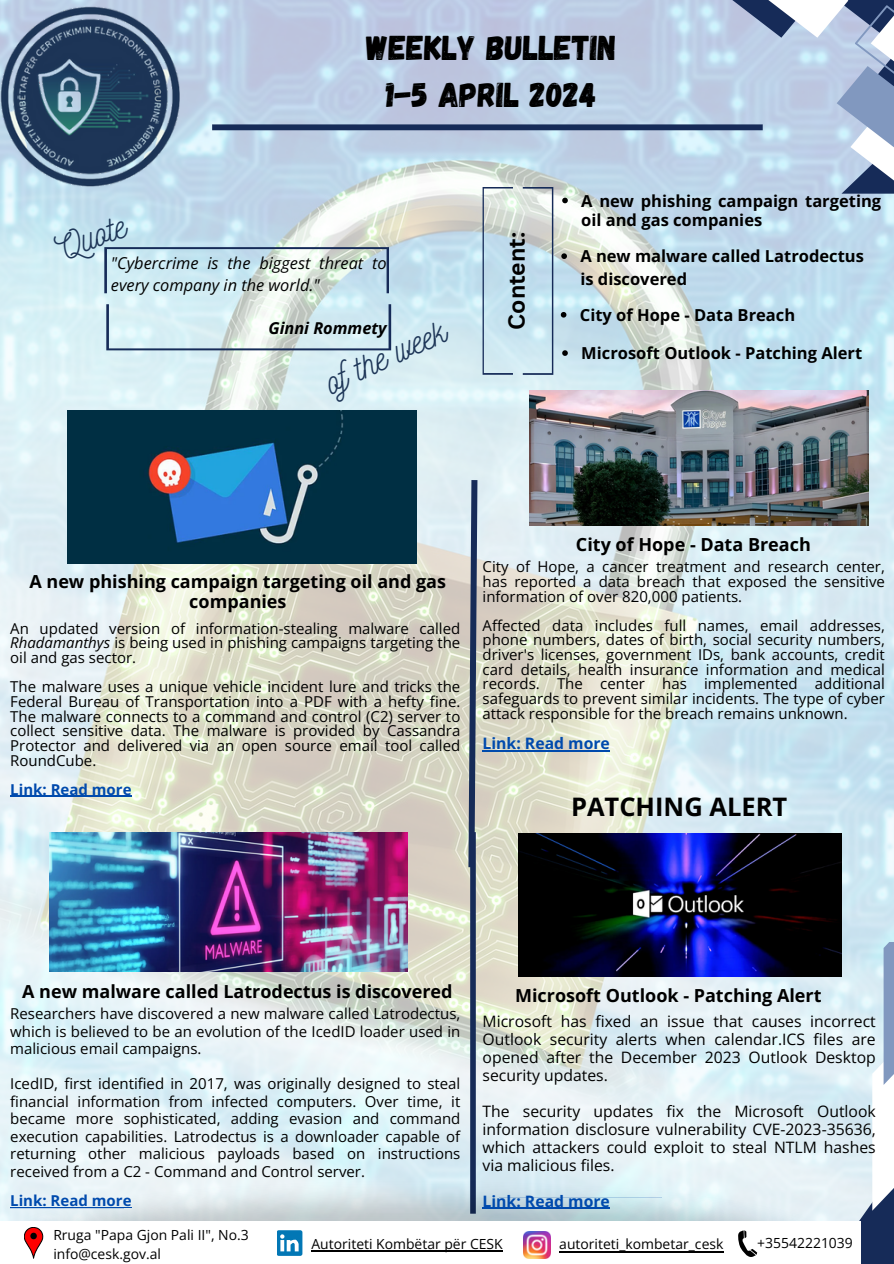
<style>
.page{position:relative;width:894px;height:1264px;background:#fff}
.page>*{position:absolute;margin:0;border:0;box-sizing:border-box;transform-origin:0 0}
.t1{font:35.4px "Nickainley";color:#1d3557}
.t2{font:34.35px/47.2px "Gagalin";color:#000;text-align:center}
.t3{font:700 25.5px "Open Sans";color:#000}
.t4{font:700 22.8px "Canva Sans";color:#000}
.t5{font:700 18px/19.2px "Open Sans";color:#000;text-align:center}
.t6{font:700 16.5px/22.5px "Open Sans";color:#000}
.t7{font:italic 16.35px/21.3px "Open Sans";color:#000}
.t8{font:italic 700 16.35px "Open Sans";color:#000}
.t9{font:15.75px/18px "Open Sans";color:#000;text-align:justify}
.t10{font:700 15.75px "Open Sans";color:#004aad}
.t11{font:15px/14.7px "Open Sans";color:#000;text-align:justify}
.t12{font:700 15px "Open Sans";color:#004aad}
.t13{font:13.95px/19.2px "Open Sans";color:#000}
.s1{font-style:italic}
</style>
<div class="page">
<img style="left:0;top:0;width:893px;height:1137px">
<div style="left:470px;top:832px;width:5px;height:381px;background:#162b58"></div>
<img style="left:0;top:7px;width:179px;height:180px">
<svg style="left:600px;top:1026px;width:110px;height:111px;background:#e2f0f5"></svg>
<svg style="left:710px;top:941px;width:183px;height:196px;background:#daebf3"></svg>
<svg style="left:104px;top:247px;width:285px;height:46px;background:#c6dde3"></svg>
<svg style="left:106px;top:304px;width:285px;height:46px;background:#cee2e7"></svg>
<svg style="left:468px;top:480px;width:9px;height:387px;background:#55647e"></svg>
<img style="left:0;top:1137px;width:873px;height:84px">
<svg style="left:24px;top:1227px;width:19px;height:32px"></svg>
<img style="left:523px;top:1231px;width:27px;height:26px">
<hr style="left:311px;top:1250px;width:191px;height:1px;background:#000">
<svg style="left:277px;top:1230px;width:25px;height:25px"></svg>
<div style="left:212px;top:125px;width:550px;height:5px;background:#162b58"></div>
<svg style="left:559px;top:1138px;width:334px;height:125px"></svg>
<hr style="left:559px;top:1251px;width:164px;height:1px;background:#000">
<svg style="left:482px;top:187px;width:31px;height:188px;background:#c0d7e1"></svg>
<svg style="left:522px;top:187px;width:31px;height:188px;background:#c3d7e0"></svg>
<svg style="left:714px;top:0;width:179px;height:194px;background:#afc1d9"></svg>
<img style="left:529px;top:390px;width:339px;height:135px">
<img style="left:67px;top:410px;width:349px;height:153px">
<hr style="left:10px;top:795px;width:122px;height:2px;background:#004aad">
<hr style="left:482px;top:750px;width:128px;height:1px;background:#004aad">
<svg style="left:561px;top:253px;width:5px;height:6px"></svg>
<svg style="left:562px;top:198px;width:5px;height:5px"></svg>
<svg style="left:560px;top:312px;width:6px;height:5px"></svg>
<hr style="left:482px;top:1207px;width:127px;height:1px;background:#004aad">
<img style="left:50px;top:832px;width:357px;height:139px">
<hr style="left:10px;top:1207px;width:121px;height:1px;background:#004aad">
<img style="left:518px;top:833px;width:323px;height:143px">
<svg style="left:562px;top:350px;width:5px;height:6px"></svg>
<h2 class="t2" style="left:366px;top:22px;width:251px">WEEKLY BULLETIN<br>1-5 APRIL 2024</h2>
<h1 class="t1" style="left:49px;top:227px;width:73px;rotate:-20deg">Quote</h1>
<p class="t7" style="left:111px;top:252px;width:277px">"Cybercrime is the biggest threat to every company in the world."</p>
<p class="t8" style="left:268px;top:316px;width:120px">Ginni Rommety</p>
<h1 class="t1" style="left:317px;top:362px;width:131px;rotate:-25deg">of the week</h1>
<h3 class="t4" style="left:500px;top:330px;width:99px;rotate:-90deg">Content:</h3>
<p class="t6" style="left:581px;top:191px;width:301px;line-height:19.2px">A new phishing campaign targeting oil and gas companies</p>
<p class="t6" style="left:580px;top:245px;width:285px">A new malware called Latrodectus is discovered</p>
<p class="t6" style="left:579px;top:303px;width:217px">City of Hope - Data Breach</p>
<p class="t6" style="left:581px;top:341px;width:282px">Microsoft Outlook - Patching Alert</p>
<p class="t5" style="left:29px;top:572px;width:418px">A new phishing campaign targeting oil and gas companies</p>
<p class="t11" style="left:10px;top:620px;width:451px">An updated version of information-stealing malware called <span class="s1">Rhadamanthys</span> is being used in phishing campaigns targeting the oil and gas sector.</p>
<p class="t11" style="left:10px;top:679px;width:451px">The malware uses a unique vehicle incident lure and tricks the Federal Bureau of Transportation into a PDF with a hefty fine.<br>The malware connects to a command and control (C2) server to collect sensitive data. The malware is provided by Cassandra Protector and delivered via an open source email tool called RoundCube.</p>
<p class="t12" style="left:10px;top:778px;width:123px">Link: Read more</p>
<p class="t5" style="left:575px;top:534px;width:236px">City of Hope - Data Breach</p>
<p class="t11" style="left:482px;top:559px;width:404px">City of Hope, a cancer treatment and research center, has reported a data breach that exposed the sensitive information of over 820,000 patients.</p>
<p class="t11" style="left:482px;top:617px;width:404px">Affected data includes full names, email addresses, phone numbers, dates of birth, social security numbers, driver's licenses, government IDs, bank accounts, credit card details, health insurance information and medical records. The center has implemented additional safeguards to prevent similar incidents. The type of cyber attack responsible for the breach remains unknown.</p>
<p class="t10" style="left:482px;top:732px;width:129px">Link: Read more</p>
<h3 class="t3" style="left:571px;top:788px;width:218px">PATCHING ALERT</h3>
<p class="t5" style="left:22px;top:981px;width:432px">A new malware called Latrodectus is discovered</p>
<p class="t11" style="left:10px;top:1004px;width:451px;line-height:17.5px">Researchers have discovered a new malware called Latrodectus, which is believed to be an evolution of the IcedID loader used in malicious email campaigns.</p>
<p class="t11" style="left:10px;top:1074px;width:451px;line-height:17.5px">IcedID, first identified in 2017, was originally designed to steal financial information from infected computers. Over time, it became more sophisticated, adding evasion and command execution capabilities. Latrodectus is a downloader capable of returning other malicious payloads based on instructions received from a C2 - Command and Control server.</p>
<p class="t12" style="left:10px;top:1190px;width:123px">Link: Read more</p>
<p class="t5" style="left:515px;top:985px;width:308px">Microsoft Outlook - Patching Alert</p>
<p class="t9" style="left:482px;top:1011px;width:394px">Microsoft has fixed an issue that causes incorrect Outlook security alerts when calendar.ICS files are opened after the December 2023 Outlook Desktop security updates.</p>
<p class="t9" style="left:482px;top:1101px;width:394px">The security updates fix the Microsoft Outlook information disclosure vulnerability CVE-2023-35636, which attackers could exploit to steal NTLM hashes via malicious files.</p>
<p class="t10" style="left:482px;top:1189px;width:129px">Link: Read more</p>
<p class="t13" style="left:53px;top:1224px;width:197px">Rruga "Papa Gjon Pali II", No.3 info@cesk.gov.al</p>
<p class="t13" style="left:311px;top:1233px;width:193px">Autoriteti Kombëtar për CESK</p>
<p class="t13" style="left:559px;top:1233px;width:166px">autoriteti_kombetar_cesk</p>
<p class="t13" style="left:757px;top:1232px;width:97px">+35542221039</p>
</div>
